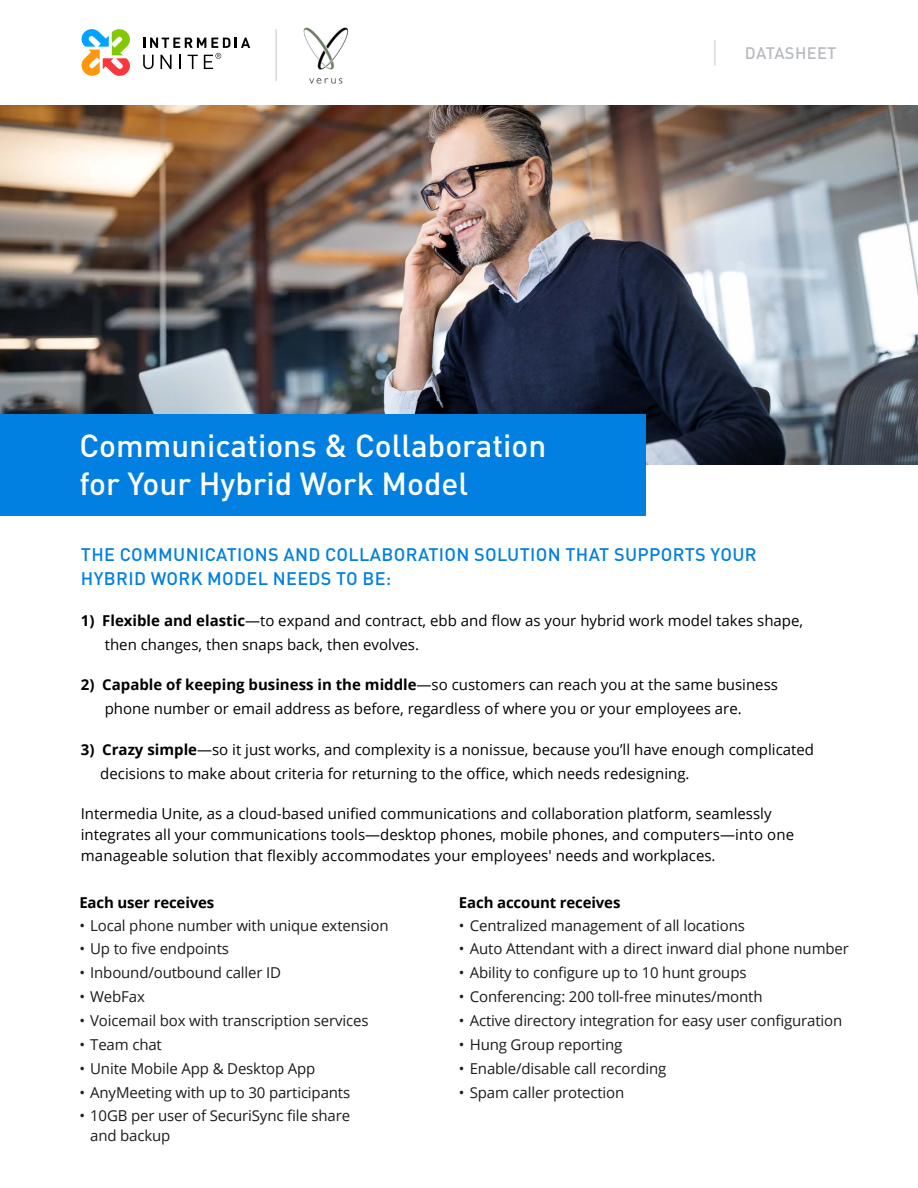
<style>
.page{position:relative;width:918px;height:1188px;background:#fff}
.page>*{position:absolute;margin:0;border:0;box-sizing:border-box;transform-origin:0 0}
.t1{font:500 31.5px/37.5px "DIN Pro";color:#fff}
.t2{font:500 18px/24px "DIN Pro";letter-spacing:.02em;color:#0180e2}
.t3{font:500 16.5px "DIN Pro";letter-spacing:.02em;color:#b7babf}
.t4{font:15px/24px "Open Sans";color:#000}
.t5{font:15px/19.5px "Open Sans";letter-spacing:-.01em;color:#1d1c1c}
.t6{font:700 15px "Open Sans";letter-spacing:-.01em;color:#000}
.s1{font-weight:700}
</style>
<div class="page">
<img style="left:0;top:105px;width:918px;height:360px">
<svg style="left:81px;top:29px;width:49px;height:47px"></svg>
<div style="left:0;top:414px;width:645px;height:102px;background:#0180e2"></div>
<hr style="left:714px;top:40px;width:2px;height:26px;background:#000">
<hr style="left:275px;top:29px;width:2px;height:52px;background:#000">
<svg style="left:143px;top:38px;width:107px;height:31px"></svg>
<img style="left:303px;top:27px;width:46px;height:57px">
<h1 class="t1" style="left:79px;top:424px;width:469px">Communications &amp; Collaboration for Your Hybrid Work Model</h1>
<p class="t3" style="left:745px;top:39px;width:93px">DATASHEET</p>
<p class="t2" style="left:81px;top:541px;width:677px">THE COMMUNICATIONS AND COLLABORATION SOLUTION THAT SUPPORTS YOUR<br>HYBRID WORK MODEL NEEDS TO BE:</p>
<p class="t4" style="left:105px;top:608px;width:700px;text-indent:-24px"><span class="s1">1) Flexible and elastic</span>—to expand and contract, ebb and flow as your hybrid work model takes shape, then changes, then snaps back, then evolves.</p>
<p class="t4" style="left:105px;top:672px;width:675px;text-indent:-24px"><span class="s1">2) Capable of keeping business in the middle</span>—so customers can reach you at the same business phone number or email address as before, regardless of where you or your employees are.</p>
<p class="t4" style="left:100px;top:737px;width:715px;text-indent:-19px"><span class="s1">3) Crazy simple</span>—so it just works, and complexity is a nonissue, because you’ll have enough complicated decisions to make about criteria for returning to the office, which needs redesigning.</p>
<p class="t4" style="left:81px;top:803px;width:715px;line-height:21px">Intermedia Unite, as a cloud-based unified communications and collaboration platform, seamlessly integrates all your communications tools—desktop phones, mobile phones, and computers—into one manageable solution that flexibly accommodates your employees' needs and workplaces.</p>
<p class="t6" style="left:79px;top:892px;width:136px">Each user receives</p>
<p class="t5" style="left:79px;top:915px;width:311px">• Local phone number with unique extension</p>
<p class="t5" style="left:79px;top:939px;width:151px">• Up to five endpoints</p>
<p class="t5" style="left:79px;top:963px;width:203px">• Inbound/outbound caller ID</p>
<p class="t5" style="left:79px;top:987px;width:67px">• WebFax</p>
<p class="t5" style="left:79px;top:1010px;width:291px">• Voicemail box with transcription services</p>
<p class="t5" style="left:79px;top:1034px;width:84px">• Team chat</p>
<p class="t5" style="left:79px;top:1058px;width:238px">• Unite Mobile App &amp; Desktop App</p>
<p class="t5" style="left:79px;top:1082px;width:272px">• AnyMeeting with up to 30 participants</p>
<p class="t5" style="left:90px;top:1106px;width:261px;text-indent:-11px">• 10GB per user of SecuriSync file share and backup</p>
<p class="t6" style="left:459px;top:892px;width:163px">Each account receives</p>
<p class="t5" style="left:459px;top:915px;width:288px">• Centralized management of all locations</p>
<p class="t5" style="left:459px;top:939px;width:391px">• Auto Attendant with a direct inward dial phone number</p>
<p class="t5" style="left:459px;top:963px;width:289px">• Ability to configure up to 10 hunt groups</p>
<p class="t5" style="left:459px;top:987px;width:305px">• Conferencing: 200 toll-free minutes/month</p>
<p class="t5" style="left:459px;top:1010px;width:385px">• Active directory integration for easy user configuration</p>
<p class="t5" style="left:459px;top:1034px;width:165px">• Hung Group reporting</p>
<p class="t5" style="left:459px;top:1058px;width:209px">• Enable/disable call recording</p>
<p class="t5" style="left:459px;top:1082px;width:167px">• Spam caller protection</p>
</div>
